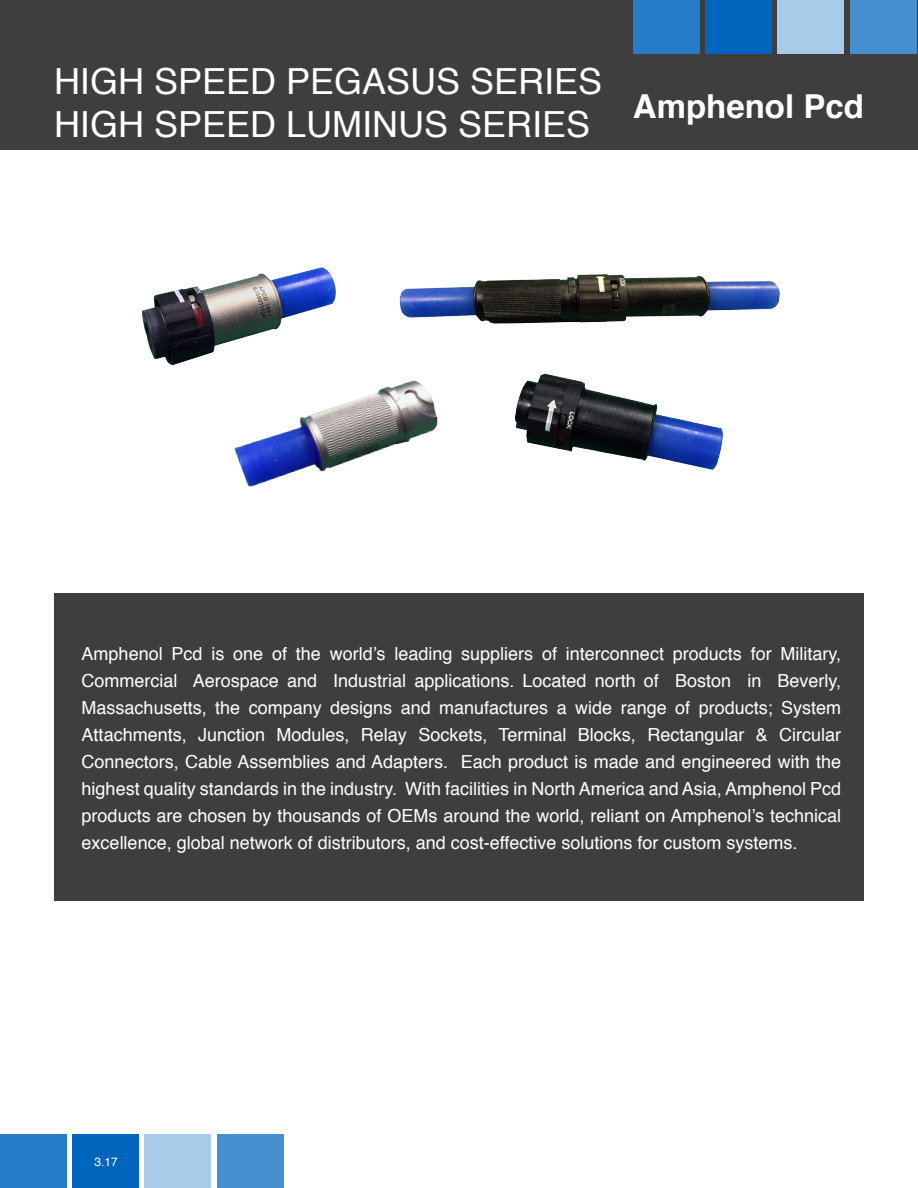
<style>
.page{position:relative;width:918px;height:1188px;background:#fff}
.page>*{position:absolute;margin:0;border:0;box-sizing:border-box;transform-origin:0 0}
.t1{font:36px "Helvetica";color:#fff}
.t2{font:700 33px "Helvetica";color:#fff}
.t3{font:18px/27px "Helvetica";color:#fff;text-align:justify}
.t4{font:12px "Helvetica";color:#fff}
</style>
<div class="page">
<div style="left:0;top:0;width:918px;height:150px;background:#3e3e3f"></div>
<div style="left:706px;top:0;width:66px;height:54px;background:#0065bd"></div>
<div style="left:850px;top:0;width:66px;height:54px;background:#4790d0"></div>
<div style="left:777px;top:0;width:67px;height:54px;background:#a8cbe9"></div>
<div style="left:633px;top:0;width:66px;height:54px;background:#267cc7"></div>
<div style="left:73px;top:1135px;width:66px;height:53px;background:#0065bd"></div>
<div style="left:217px;top:1135px;width:66px;height:53px;background:#4790d0"></div>
<div style="left:144px;top:1135px;width:67px;height:53px;background:#a8cbe9"></div>
<div style="left:0;top:1135px;width:66px;height:53px;background:#267cc7"></div>
<div style="left:54px;top:593px;width:810px;height:308px;background:#3e3e3f"></div>
<img style="left:515px;top:373px;width:208px;height:97px">
<img style="left:234px;top:380px;width:204px;height:107px">
<img style="left:142px;top:267px;width:194px;height:99px">
<img style="left:399px;top:274px;width:381px;height:50px">
<p class="t1" style="left:54px;top:53px;width:550px">HIGH SPEED PEGASUS SERIES</p>
<p class="t1" style="left:54px;top:96px;width:538px">HIGH SPEED LUMINUS SERIES</p>
<p class="t2" style="left:633px;top:80px;width:233px">Amphenol Pcd</p>
<p class="t3" style="left:82px;top:640px;width:761px">Amphenol Pcd is one of the world’s leading suppliers of interconnect products for Military, Commercial Aerospace and Industrial applications. Located north of Boston in Beverly, Massachusetts, the company designs and manufactures a wide range of products; System Attachments, Junction Modules, Relay Sockets, Terminal Blocks, Rectangular &amp; Circular Connectors, Cable Assemblies and Adapters. Each product is made and engineered with the highest quality standards in the industry. With facilities in North America and Asia, Amphenol Pcd products are chosen by thousands of OEMs around the world, reliant on Amphenol’s technical excellence, global network of distributors, and cost-effective solutions for custom systems.</p>
<p class="t4" style="left:94px;top:1152px;width:25px">3.17</p>
</div>
